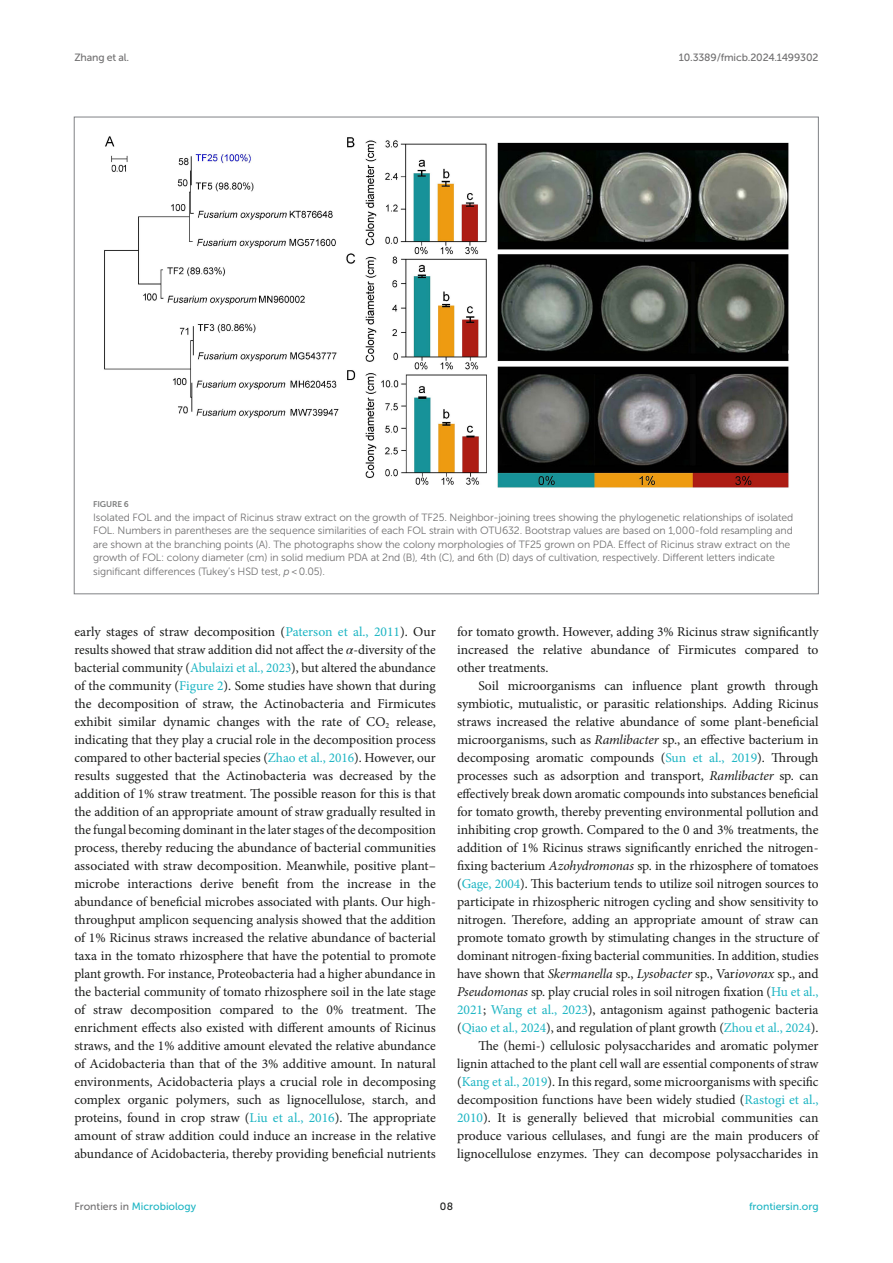
<style>
.page{position:relative;width:893px;height:1263px;background:#fff}
.page>*{position:absolute;margin:0;border:0;box-sizing:border-box;transform-origin:0 0}
.TEXT{font:13.5px/18px "Minion Pro";color:#1b1c1b;text-align:justify}
.FIG_LEG{font:10.5px/13.5px "Museo Sans 300";letter-spacing:-.01em;color:#706f70}
.t1{font:10.5px "Museo Sans 500";color:#1db5c3}
.t2{font:10.5px "Museo Sans 500";letter-spacing:-.015em;color:#706f70}
.t3{font:10.5px "Museo Sans 500";color:#1b1c1b}
.FIG_HD{font:8.25px "Museo Sans 700";letter-spacing:-.01em;color:#7e7f7f}
.s1{font-style:italic}
.s2{color:#1db5c3}
.s3{font-family:"STIX General";font-style:italic}
.s4{color:#706f70}
</style>
<div class="page">
<img style="left:104px;top:136px;width:685px;height:352px">
<p class="t2" style="left:74px;top:51px;width:56px">Zhang et al.</p>
<p class="t2" style="left:679px;top:51px;width:141px">10.3389/fmicb.2024.1499302</p>
<p class="FIG_HD" style="left:93px;top:500px;width:37px">FIGURE 6</p>
<p class="FIG_LEG" style="left:93px;top:511px;width:702px">Isolated FOL and the impact of Ricinus straw extract on the growth of TF25. Neighbor-joining trees showing the phylogenetic relationships of isolated FOL. Numbers in parentheses are the sequence similarities of each FOL strain with OTU632. Bootstrap values are based on 1,000-fold resampling and are shown at the branching points (A). The photographs show the colony morphologies of TF25 grown on PDA. Effect of Ricinus straw extract on the growth of FOL: colony diameter (cm) in solid medium PDA at 2nd (B), 4th (C), and 6th (D) days of cultivation, respectively. Different letters indicate significant differences (Tukey’s HSD test, <span class="s1">p</span> &lt; 0.05).</p>
<p class="TEXT" style="left:74px;top:623px;width:363px">early stages of straw decomposition (<span class="s2">Paterson et al., 2011</span>). Our results showed that straw addition did not affect the <span class="s3">α</span>-diversity of the bacterial community (<span class="s2">Abulaizi et al., 2023</span>), but altered the abundance of the community (<span class="s2">Figure 2</span>). Some studies have shown that during the decomposition of straw, the Actinobacteria and Firmicutes exhibit similar dynamic changes with the rate of CO<sub>2</sub> release, indicating that they play a crucial role in the decomposition process compared to other bacterial species (<span class="s2">Zhao et al., 2016</span>). However, our results suggested that the Actinobacteria was decreased by the addition of 1% straw treatment. The possible reason for this is that the addition of an appropriate amount of straw gradually resulted in the fungal becoming dominant in the later stages of the decomposition process, thereby reducing the abundance of bacterial communities associated with straw decomposition. Meanwhile, positive plant– microbe interactions derive benefit from the increase in the abundance of beneficial microbes associated with plants. Our high&shy;throughput amplicon sequencing analysis showed that the addition of 1% Ricinus straws increased the relative abundance of bacterial taxa in the tomato rhizosphere that have the potential to promote plant growth. For instance, Proteobacteria had a higher abundance in the bacterial community of tomato rhizosphere soil in the late stage of straw decomposition compared to the 0% treatment. The enrichment effects also existed with different amounts of Ricinus straws, and the 1% additive amount elevated the relative abundance of Acidobacteria than that of the 3% additive amount. In natural environments, Acidobacteria plays a crucial role in decomposing complex organic polymers, such as lignocellulose, starch, and proteins, found in crop straw (<span class="s2">Liu et al., 2016</span>). The appropriate amount of straw addition could induce an increase in the relative abundance of Acidobacteria, thereby providing beneficial nutrients</p>
<p class="TEXT" style="left:457px;top:623px;width:363px">for tomato growth. However, adding 3% Ricinus straw significantly increased the relative abundance of Firmicutes compared to other treatments.</p>
<p class="TEXT" style="left:457px;top:677px;width:363px;text-indent:21px">Soil microorganisms can influence plant growth through symbiotic, mutualistic, or parasitic relationships. Adding Ricinus straws increased the relative abundance of some plant-beneficial microorganisms, such as <span class="s1">Ramlibacter</span> sp., an effective bacterium in decomposing aromatic compounds (<span class="s2">Sun et al., 2019</span>). Through processes such as adsorption and transport, <span class="s1">Ramlibacter</span> sp. can effectively break down aromatic compounds into substances beneficial for tomato growth, thereby preventing environmental pollution and inhibiting crop growth. Compared to the 0 and 3% treatments, the addition of 1% Ricinus straws significantly enriched the nitrogen&shy;fixing bacterium <span class="s1">Azohydromonas</span> sp. in the rhizosphere of tomatoes (<span class="s2">Gage, 2004</span>). This bacterium tends to utilize soil nitrogen sources to participate in rhizospheric nitrogen cycling and show sensitivity to nitrogen. Therefore, adding an appropriate amount of straw can promote tomato growth by stimulating changes in the structure of dominant nitrogen-fixing bacterial communities. In addition, studies have shown that <span class="s1">Skermanella</span> sp., <span class="s1">Lysobacter</span> sp., Var<span class="s1">iovorax</span> sp., and <span class="s1">Pseudomonas</span> sp. play crucial roles in soil nitrogen fixation (<span class="s2">Hu et al., 2021</span>; <span class="s2">Wang et al., 2023</span>), antagonism against pathogenic bacteria (<span class="s2">Qiao et al., 2024</span>), and regulation of plant growth (<span class="s2">Zhou et al., 2024</span>).</p>
<p class="TEXT" style="left:457px;top:1037px;width:363px;text-indent:21px">The (hemi-) cellulosic polysaccharides and aromatic polymer lignin attached to the plant cell wall are essential components of straw (<span class="s2">Kang et al., 2019</span>). In this regard, some microorganisms with specific decomposition functions have been widely studied (<span class="s2">Rastogi et al., 2010</span>). It is generally believed that microbial communities can produce various cellulases, and fungi are the main producers of lignocellulose enzymes. They can decompose polysaccharides in</p>
<p class="t1" style="left:74px;top:1200px;width:123px"><span class="s4">Frontiers in</span> Microbiology</p>
<p class="t3" style="left:440px;top:1200px;width:15px">08</p>
<p class="t1" style="left:749px;top:1200px;width:71px">frontiersin.org</p>
</div>
